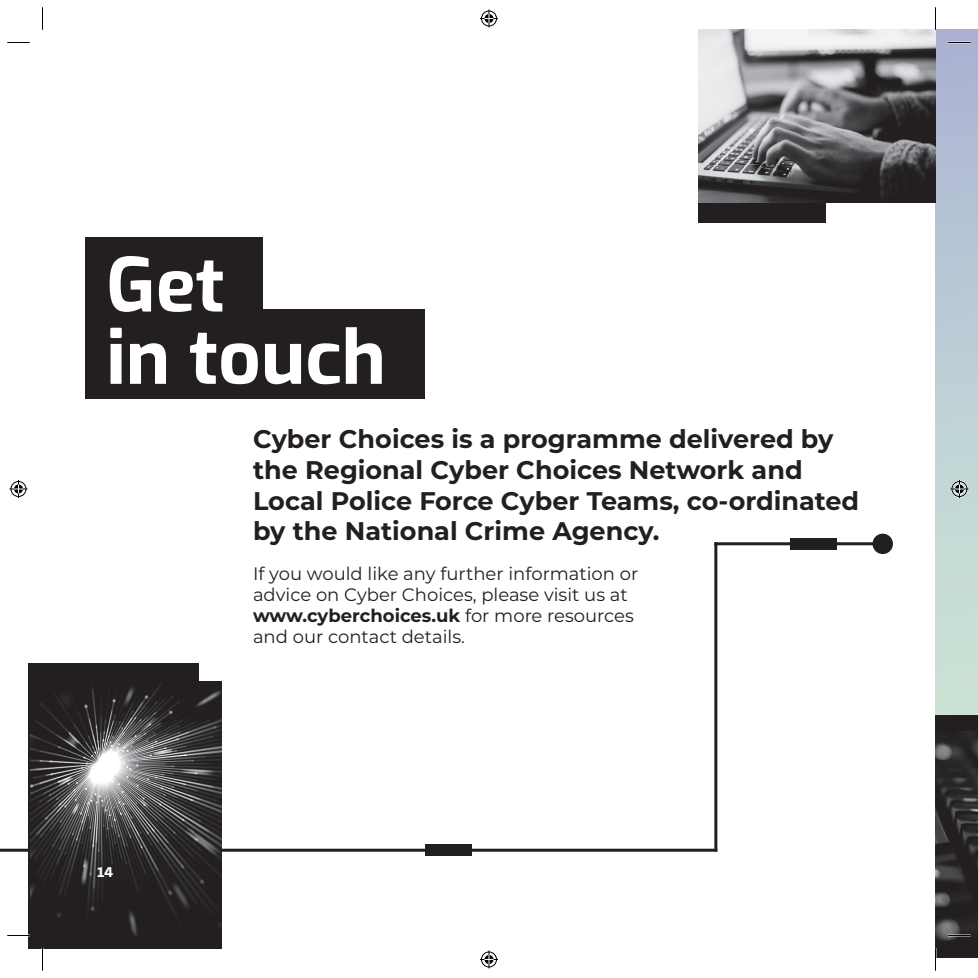
<style>
.page{position:relative;width:978px;height:978px;background:#fff}
.page>*{position:absolute;margin:0;border:0;box-sizing:border-box;transform-origin:0 0}
.t1{font:700 74.4px/72.3px "Exo";color:#fff}
.t2{font:700 25.5px/30.6px "Montserrat";color:#231f20}
.t3{font:18px/21px "Montserrat";color:#231f20}
.t4{font:700 15px "Tenon";color:#fff}
.s1{font-weight:700}
</style>
<div class="page">
<svg style="left:935px;top:30px;width:43px;height:685px;background:#bbccd4"></svg>
<div style="left:698px;top:30px;width:128px;height:192px;background:#231f20"></div>
<img style="left:698px;top:30px;width:237px;height:173px">
<div style="left:85px;top:237px;width:178px;height:83px;background:#231f20"></div>
<div style="left:85px;top:309px;width:339px;height:90px;background:#231f20"></div>
<hr style="left:714px;top:542px;width:3px;height:309px;background:#231f20">
<hr style="left:0;top:849px;width:717px;height:3px;background:#231f20">
<div style="left:425px;top:844px;width:47px;height:12px;background:#231f20"></div>
<div style="left:873px;top:534px;width:20px;height:20px;background:#231f20;border-radius:50%"></div>
<div style="left:790px;top:538px;width:47px;height:12px;background:#231f20"></div>
<hr style="left:714px;top:542px;width:169px;height:3px;background:#231f20">
<div style="left:28px;top:663px;width:171px;height:285px;background:#231f20"></div>
<img style="left:30px;top:681px;width:192px;height:267px">
<div style="left:935px;top:715px;width:43px;height:243px;background:#231f20"></div>
<img style="left:935px;top:732px;width:43px;height:209px">
<hr style="left:7px;top:934px;width:23px;height:2px;background:#fff">
<hr style="left:948px;top:934px;width:23px;height:2px;background:#fff">
<svg style="left:7px;top:42px;width:23px;height:1px"></svg>
<svg style="left:948px;top:42px;width:23px;height:1px"></svg>
<svg style="left:7px;top:935px;width:23px;height:1px"></svg>
<svg style="left:948px;top:935px;width:23px;height:1px"></svg>
<svg style="left:42px;top:7px;width:1px;height:23px"></svg>
<svg style="left:42px;top:948px;width:1px;height:23px"></svg>
<svg style="left:935px;top:7px;width:1px;height:23px"></svg>
<svg style="left:935px;top:948px;width:1px;height:23px"></svg>
<svg style="left:480px;top:10px;width:18px;height:18px"></svg>
<svg style="left:480px;top:950px;width:18px;height:18px"></svg>
<svg style="left:10px;top:480px;width:18px;height:18px"></svg>
<svg style="left:950px;top:480px;width:18px;height:18px"></svg>
<h1 class="t1" style="left:106px;top:250px;width:281px">Get<br>in touch</h1>
<p class="t4" style="left:98px;top:863px;width:17px">14</p>
<p class="t2" style="left:253px;top:427px;width:608px">Cyber Choices is a programme delivered by the Regional Cyber Choices Network and Local Police Force Cyber Teams, co-ordinated by the National Crime Agency.</p>
<p class="t3" style="left:253px;top:563px;width:387px">If you would like any further information or advice on Cyber Choices, please visit us at <span class="s1">www.cyberchoices.uk</span> for more resources and our contact details.</p>
</div>
